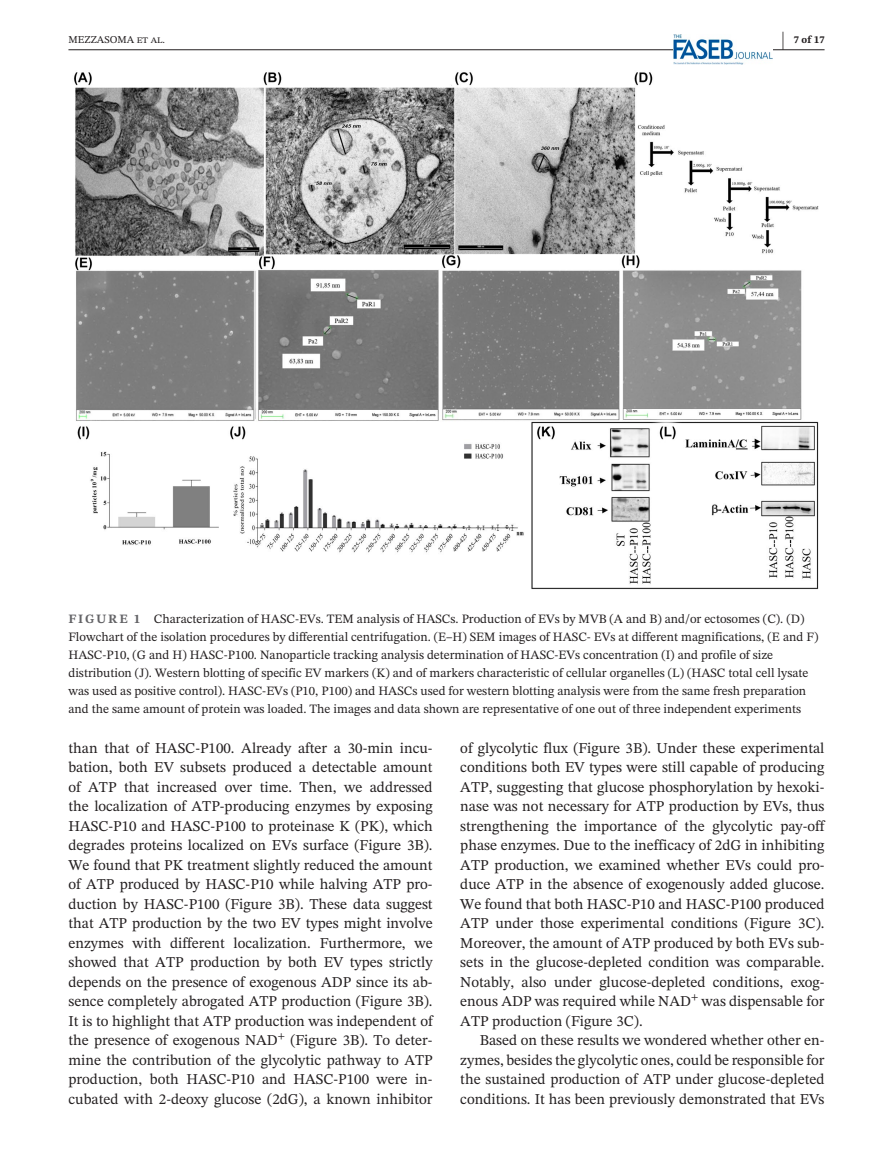
<style>
.page{position:relative;width:893px;height:1174px;background:#fff}
.page>*{position:absolute;margin:0;border:0;box-sizing:border-box;transform-origin:0 0}
.t1{font:700 21px "STIX Two Text";color:#231f20;scale:.42 1}
.t2{font:15px/19.5px "STIX Two Text";color:#231f20;text-align:justify}
.t3{font:12.75px/18px "STIX Two Text";color:#231f20}
.t4{font:10.5px "STIX Two Text";color:#231f20}
.t5{font:700 10.5px "STIX Two Text";color:#231f20}
.t6{font:10.5px "STIX";color:#231f20}
.s1{font-weight:700;color:#636366}
</style>
<div class="page">
<hr style="left:68px;top:49px;width:756px;height:1px;background:#231f20">
<img style="left:673px;top:35px;width:99px;height:30px">
<img style="left:74px;top:72px;width:745px;height:518px">
<h1 class="t1" style="left:782px;top:24px;width:8px">|</h1>
<p class="t4" style="left:68px;top:32px;width:98px">MEZZASOMA et al.</p>
<p class="t5" style="left:794px;top:32px;width:32px">7 of 17</p>
<p class="t3" style="left:68px;top:610px;width:751px"><span class="s1">FIGURE 1</span> Characterization of HASC-EVs. TEM analysis of HASCs. Production of EVs by MVB (A and B) and/or ectosomes (C). (D)<br>Flowchart of the isolation procedures by differential centrifugation. (E–H) SEM images of HASC- EVs at different magnifications, (E and F)<br>HASC-P10, (G and H) HASC-P100. Nanoparticle tracking analysis determination of HASC-EVs concentration (I) and profile of size distribution (J). Western blotting of specific EV markers (K) and of markers characteristic of cellular organelles (L) (HASC total cell lysate was used as positive control). HASC-EVs (P10, P100) and HASCs used for western blotting analysis were from the same fresh preparation and the same amount of protein was loaded. The images and data shown are representative of one out of three independent experiments</p>
<p class="t2" style="left:68px;top:738px;width:366px">than that of HASC-P100. Already after a 30-min incu&shy;bation, both EV subsets produced a detectable amount of ATP that increased over time. Then, we addressed the localization of ATP-producing enzymes by exposing HASC-P10 and HASC-P100 to proteinase K (PK), which degrades proteins localized on EVs surface (Figure 3B).<br>We found that PK treatment slightly reduced the amount of ATP produced by HASC-P10 while halving ATP pro&shy;duction by HASC-P100 (Figure 3B). These data suggest that ATP production by the two EV types might involve enzymes with different localization. Furthermore, we showed that ATP production by both EV types strictly depends on the presence of exogenous ADP since its ab&shy;sence completely abrogated ATP production (Figure 3B).<br>It is to highlight that ATP production was independent of the presence of exogenous NAD</p>
<p class="t6" style="left:278px;top:1028px;width:9px">+</p>
<p class="t2" style="left:68px;top:1030px;width:366px;text-indent:222px">(Figure 3B). To deter&shy;mine the contribution of the glycolytic pathway to ATP production, both HASC-P10 and HASC-P100 were in&shy;cubated with 2-deoxy glucose (2dG), a known inhibitor</p>
<p class="t2" style="left:460px;top:738px;width:366px">of glycolytic flux (Figure 3B). Under these experimental conditions both EV types were still capable of producing ATP, suggesting that glucose phosphorylation by hexoki&shy;nase was not necessary for ATP production by EVs, thus strengthening the importance of the glycolytic pay-off phase enzymes. Due to the inefficacy of 2dG in inhibiting ATP production, we examined whether EVs could pro&shy;duce ATP in the absence of exogenously added glucose.<br>We found that both HASC-P10 and HASC-P100 produced ATP under those experimental conditions (Figure 3C).<br>Moreover, the amount of ATP produced by both EVs sub&shy;sets in the glucose-depleted condition was comparable.<br>Notably, also under glucose-depleted conditions, exog&shy;enous ADP was required while NAD</p>
<p class="t6" style="left:691px;top:989px;width:9px">+</p>
<p class="t2" style="left:702px;top:991px;width:124px">was dispensable for</p>
<p class="t2" style="left:460px;top:1011px;width:184px">ATP production (Figure 3C).</p>
<p class="t2" style="left:480px;top:1030px;width:346px">Based on these results we wondered whether other en-</p>
<p class="t2" style="left:460px;top:1050px;width:366px">zymes, besides the glycolytic ones, could be responsible for</p>
<p class="t2" style="left:460px;top:1069px;width:366px">the sustained production of ATP under glucose-depleted</p>
<p class="t2" style="left:460px;top:1089px;width:366px">conditions. It has been previously demonstrated that EVs</p>
</div>
